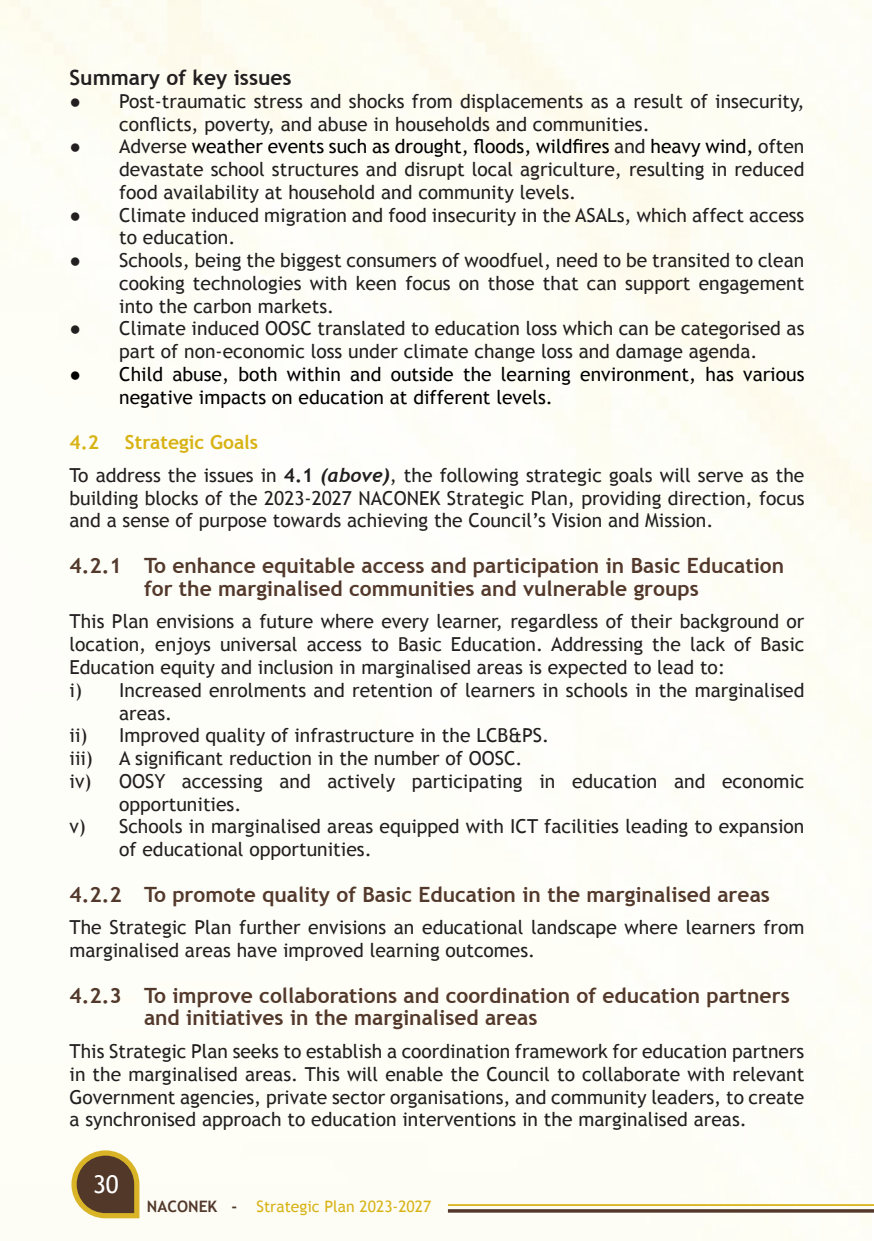
<style>
.page{position:relative;width:874px;height:1241px;background:#fff}
.page>*{position:absolute;margin:0;border:0;box-sizing:border-box;transform-origin:0 0}
.t1{font:24.5px "Trebuchet MS";color:#fff}
.t2{font:700 21px/22.8px "Trebuchet MS";color:#53392b;text-align:center}
.t3{font:700 21px "Trebuchet MS";color:#231f20}
.t4{font:19.25px/22.8px "Trebuchet MS";color:#231f20}
.t5{font:19.25px/22.8px "Trebuchet MS";color:#000}
.t6{font:700 19.25px "Trebuchet MS";color:#d8b316}
.t7{font:15.75px "Trebuchet MS";color:#d8b316}
.s1{color:#000}
.s2{font-weight:700}
.s3{font-family:"Trebuchet";font-weight:700;font-style:italic}
.s4{font-weight:700;color:#53392b}
</style>
<div class="page">
<img style="left:0;top:0;width:871px;height:1240px">
<svg style="left:447px;top:1208px;width:426px;height:4px"></svg>
<hr style="left:447px;top:1203px;width:426px;height:2px;background:#d8b316">
<svg style="left:71px;top:1150px;width:68px;height:68px"></svg>
<p class="t3" style="left:69px;top:64px;width:223px">Summary of key issues</p>
<p class="t4" style="left:119px;top:90px;width:686px;text-indent:-50px">● Post-traumatic stress and shocks from displacements as a result of insecurity, conflicts, poverty, and abuse in households and communities.</p>
<p class="t4" style="left:119px;top:135px;width:686px;text-align:justify;text-indent:-50px">● Adverse <span class="s1">weather events such as drought, floods, wildfires</span> and <span class="s1">heavy wind,</span> often devastate school structures and disrupt local agriculture, resulting in reduced food availability at household and community levels.</p>
<p class="t4" style="left:119px;top:204px;width:686px;text-indent:-50px">● Climate induced migration and food insecurity in the ASALs, which affect access to education.</p>
<p class="t4" style="left:119px;top:249px;width:686px;text-align:justify;text-indent:-50px">● Schools, being the biggest consumers of woodfuel, need to be transited to clean cooking technologies with keen focus on those that can support engagement into the carbon markets.</p>
<p class="t4" style="left:69px;top:317px;width:736px;text-align:center">● Climate induced OOSC translated to education loss which can be categorised as part of non-economic loss under climate change loss and damage agenda.</p>
<p class="t5" style="left:119px;top:363px;width:686px;text-indent:-50px">● Child abuse, both within and outside the learning environment, has various negative impacts on education at different levels.</p>
<p class="t6" style="left:69px;top:430px;width:31px">4.2</p>
<p class="t6" style="left:125px;top:430px;width:135px">Strategic Goals</p>
<p class="t4" style="left:69px;top:464px;width:736px;text-align:justify">To address the issues in <span class="s2">4.1</span> <span class="s3">(above)</span>, the following strategic goals will serve as the building blocks of the 2023-2027 NACONEK Strategic Plan, providing direction, focus and a sense of purpose towards achieving the Council’s Vision and Mission.</p>
<p class="t2" style="left:69px;top:554px;width:716px">4.2.1 To enhance equitable access and participation in Basic Education for the marginalised communities and vulnerable groups</p>
<p class="t4" style="left:69px;top:610px;width:736px;text-align:justify">This Plan envisions a future where every learner, regardless of their background or location, enjoys universal access to Basic Education. Addressing the lack of Basic Education equity and inclusion in marginalised areas is expected to lead to:</p>
<p class="t4" style="left:119px;top:678px;width:686px;text-indent:-50px">i) Increased enrolments and retention of learners in schools in the marginalised areas.</p>
<p class="t4" style="left:69px;top:724px;width:481px">ii) Improved quality of infrastructure in the LCB&amp;PS.</p>
<p class="t4" style="left:69px;top:747px;width:25px">iii)</p>
<p class="t4" style="left:119px;top:747px;width:405px">A significant reduction in the number of OOSC.</p>
<p class="t4" style="left:119px;top:769px;width:686px;text-indent:-50px">iv) OOSY accessing and actively participating in education and economic opportunities.</p>
<p class="t4" style="left:119px;top:815px;width:686px;text-indent:-50px">v) Schools in marginalised areas equipped with ICT facilities leading to expansion of educational opportunities.</p>
<p class="t2" style="left:69px;top:882px;width:701px">4.2.2 To promote quality of Basic Education in the marginalised areas</p>
<p class="t4" style="left:69px;top:916px;width:736px">The Strategic Plan further envisions an educational landscape where learners from marginalised areas have improved learning outcomes.</p>
<p class="t2" style="left:144px;top:983px;width:647px;text-align:left;text-indent:-74px">4.2.3 To improve collaborations and coordination of education partners and initiatives in the marginalised areas</p>
<p class="t4" style="left:69px;top:1039px;width:736px;text-align:justify">This Strategic Plan seeks to establish a coordination framework for education partners in the marginalised areas. This will enable the Council to collaborate with relevant Government agencies, private sector organisations, and community leaders, to create a synchronised approach to education interventions in the marginalised areas.</p>
<p class="t1" style="left:93px;top:1170px;width:27px">30</p>
<p class="t7" style="left:147px;top:1196px;width:286px"><span class="s4">NACONEK -</span> Strategic Plan 2023-2027</p>
</div>
